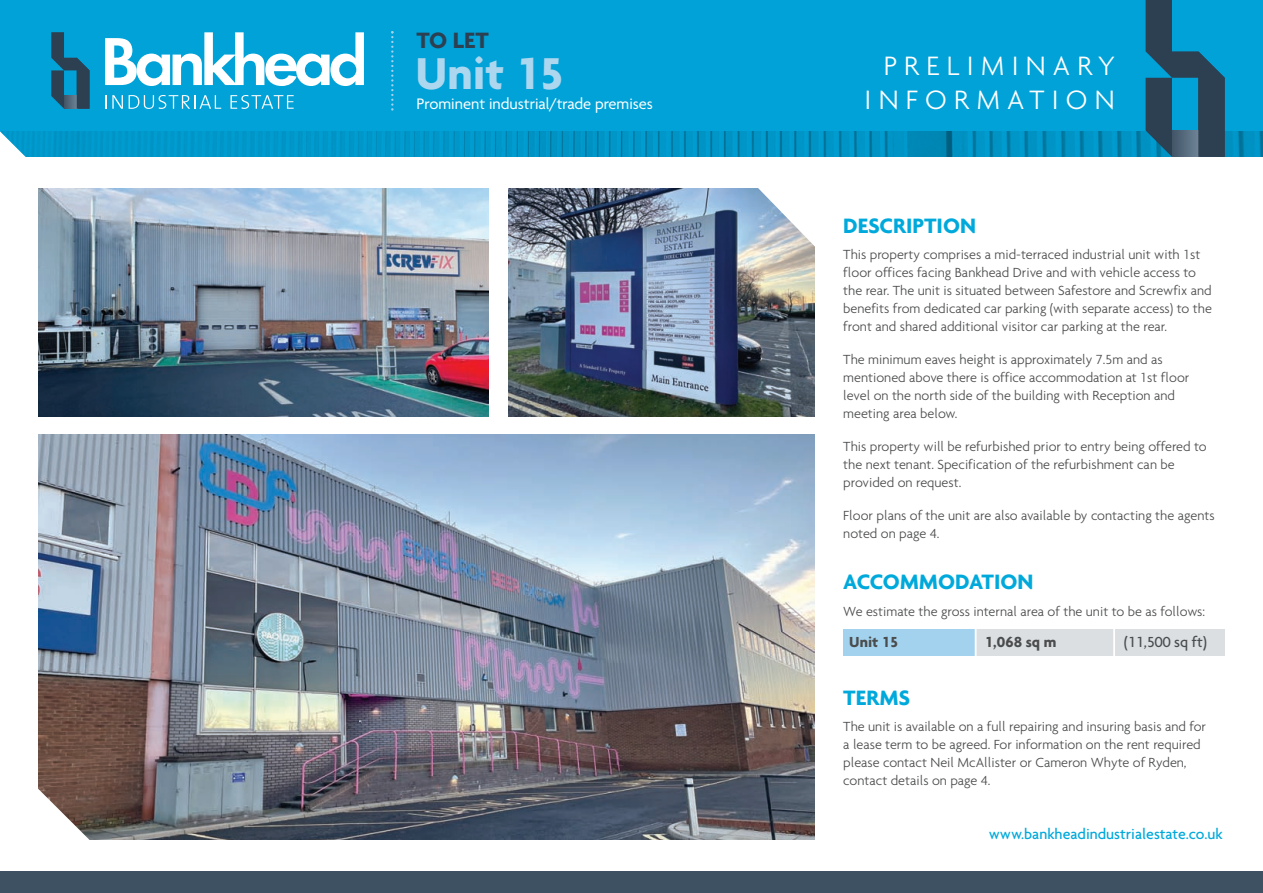
<style>
.page{position:relative;width:1263px;height:893px;background:#fff}
.page>*{position:absolute;margin:0;border:0;box-sizing:border-box;transform-origin:0 0}
.t1{font:700 48.3px "Agenda";color:#acd7ef}
.t2{font:300 28.8px/34.5px "Agenda";letter-spacing:.25em;color:#fff;text-align:right}
.t3{font:700 24px "Agenda";color:#2d4052}
.t4{font:700 22.5px "Agenda";color:#00a9db}
.t5{font:16.5px "Agenda";color:#fff}
.t6{font:500 15.75px "Agenda";color:#00a9db}
.t7{font:700 15.75px "Agenda";color:#4b4c4d}
.t8{font:500 15.75px "Agenda";color:#4b4c4d}
.t9{font:300 14.25px/18px "Agenda";color:#4b4c4d}
</style>
<div class="page">
<div style="left:843px;top:629px;width:382px;height:27px;background:#dbdfe2"></div>
<div style="left:843px;top:629px;width:133px;height:27px;background:#a2d2ed"></div>
<svg style="left:975px;top:629px;width:1px;height:27px"></svg>
<hr style="left:1113px;top:628px;width:2px;height:29px;background:#fff">
<img style="left:508px;top:189px;width:306px;height:228px">
<img style="left:38px;top:189px;width:451px;height:228px">
<img style="left:38px;top:435px;width:777px;height:405px">
<svg style="left:758px;top:188px;width:57px;height:59px"></svg>
<svg style="left:38px;top:788px;width:52px;height:52px"></svg>
<div style="left:0;top:872px;width:1263px;height:21px;background:#3e5163"></div>
<img style="left:42px;top:131px;width:1221px;height:26px">
<svg style="left:0;top:131px;width:42px;height:26px"></svg>
<div style="left:0;top:0;width:1263px;height:131px;background:#00a2d8"></div>
<svg style="left:1145px;top:0;width:80px;height:157px"></svg>
<svg style="left:105px;top:32px;width:259px;height:54px"></svg>
<svg style="left:105px;top:95px;width:18px;height:14px"></svg>
<svg style="left:129px;top:95px;width:92px;height:14px"></svg>
<svg style="left:230px;top:95px;width:64px;height:14px"></svg>
<svg style="left:51px;top:32px;width:38px;height:77px"></svg>
<svg style="left:391px;top:31px;width:2px;height:80px"></svg>
<p class="t3" style="left:417px;top:30px;width:74px">TO LET</p>
<p class="t1" style="left:415px;top:54px;width:150px">Unit 15</p>
<p class="t5" style="left:417px;top:97px;width:238px">Prominent industrial/trade premises</p>
<p class="t2" style="left:865px;top:50px;width:251px">PRELIMINARY<br>INFORMATION</p>
<p class="t4" style="left:843px;top:217px;width:134px">DESCRIPTION</p>
<p class="t9" style="left:843px;top:247px;width:370px">This property comprises a mid-terraced industrial unit with 1st floor offices facing Bankhead Drive and with vehicle access to the rear. The unit is situated between Safestore and Screwfix and benefits from dedicated car parking (with separate access) to the front and shared additional visitor car parking at the rear.</p>
<p class="t9" style="left:843px;top:352px;width:348px">The minimum eaves height is approximately 7.5m and as mentioned above there is office accommodation at 1st floor level on the north side of the building with Reception and meeting area below.</p>
<p class="t9" style="left:843px;top:439px;width:365px">This property will be refurbished prior to entry being offered to the next tenant. Specification of the refurbishment can be provided on request.</p>
<p class="t9" style="left:843px;top:508px;width:373px">Floor plans of the unit are also available by contacting the agents noted on page 4.</p>
<p class="t4" style="left:843px;top:573px;width:192px">ACCOMMODATION</p>
<p class="t9" style="left:843px;top:603px;width:363px">We estimate the gross internal area of the unit to be as follows:</p>
<p class="t7" style="left:849px;top:636px;width:50px">Unit 15</p>
<p class="t7" style="left:985px;top:636px;width:73px">1,068 sq m</p>
<p class="t8" style="left:1124px;top:636px;width:85px">(11,500 sq ft)</p>
<p class="t4" style="left:843px;top:689px;width:68px">TERMS</p>
<p class="t9" style="left:843px;top:719px;width:364px">The unit is available on a full repairing and insuring basis and for a lease term to be agreed. For information on the rent required please contact Neil McAllister or Cameron Whyte of Ryden, contact details on page 4.</p>
<p class="t6" style="left:989px;top:828px;width:236px">www.bankheadindustrialestate.co.uk</p>
</div>
